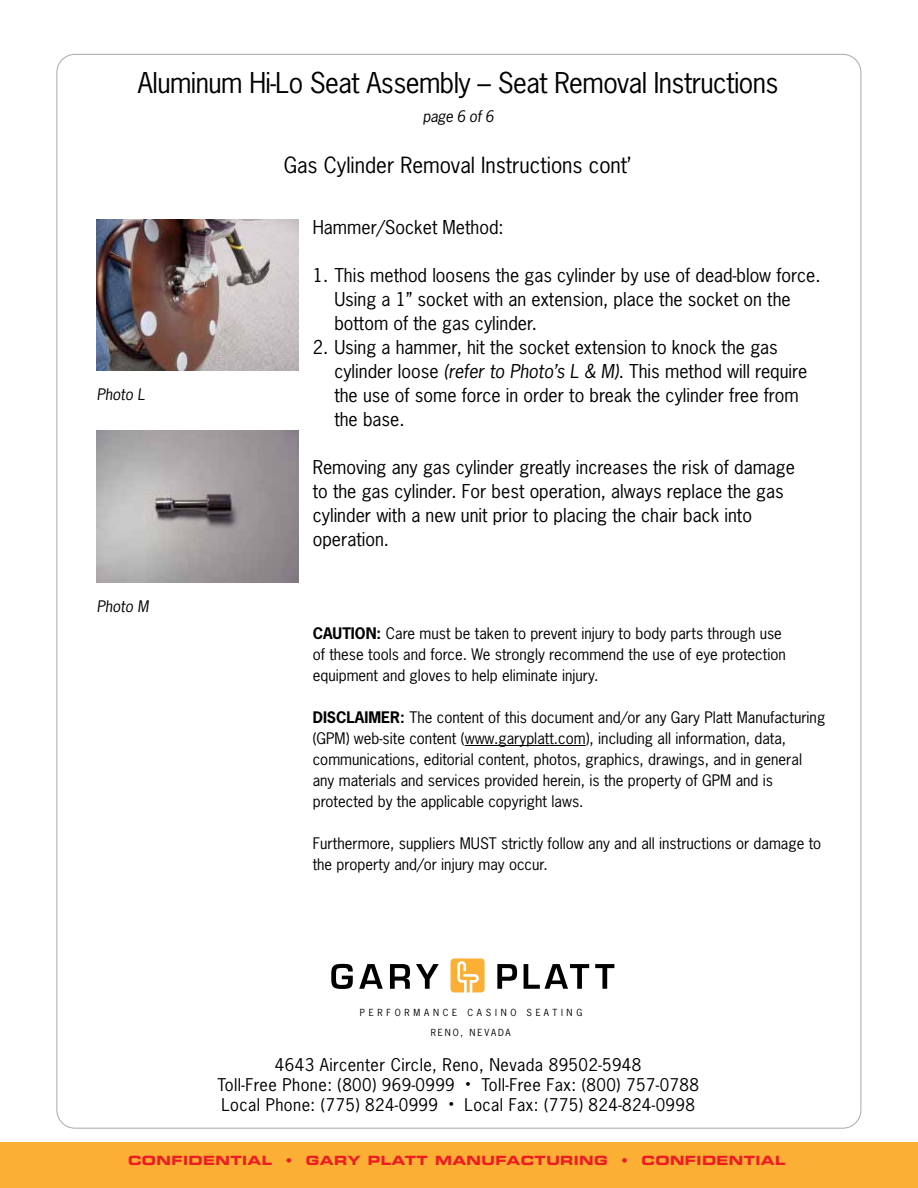
<style>
.page{position:relative;width:918px;height:1188px;background:#fff}
.page>*{position:absolute;margin:0;border:0;box-sizing:border-box;transform-origin:0 0}
.t1{font:27px "News Gothic Std";letter-spacing:-.02em;color:#000}
.t2{font:21px "News Gothic Std";color:#000}
.t3{font:18px/24px "News Gothic Std";color:#000}
.t4{font:16.5px/19.8px "News Gothic Std";letter-spacing:.025em;color:#000;text-align:center}
.t5{font:15px/21px "News Gothic Std";color:#000}
.t6{font:italic 15px "News Gothic Std";color:#000}
.t7{font:12.75px "Eurostile Bold Extended Two";letter-spacing:.03em;color:#ed1d24}
.t8{font:9.3px "News Gothic";letter-spacing:.2em;color:#000}
.t9{font:9.15px "News Gothic";letter-spacing:.405em;color:#000}
.s1{font-style:italic}
.s2{font-weight:700}
</style>
<div class="page">
<div style="left:0;top:1143px;width:918px;height:45px;background:#fbaf34"></div>
<svg style="left:451px;top:958px;width:34px;height:34px"></svg>
<svg style="left:331px;top:964px;width:22px;height:25px"></svg>
<svg style="left:359px;top:964px;width:24px;height:25px"></svg>
<svg style="left:390px;top:964px;width:20px;height:25px"></svg>
<svg style="left:416px;top:964px;width:23px;height:25px"></svg>
<svg style="left:497px;top:964px;width:20px;height:25px"></svg>
<svg style="left:524px;top:964px;width:65px;height:25px"></svg>
<svg style="left:595px;top:964px;width:19px;height:25px"></svg>
<hr style="left:465px;top:745px;width:121px;height:1px;background:#000">
<img style="left:97px;top:220px;width:201px;height:150px">
<img style="left:97px;top:431px;width:201px;height:152px">
<h1 class="t1" style="left:138px;top:65px;width:642px">Aluminum Hi-Lo Seat Assembly – Seat Removal Instructions</h1>
<p class="t6" style="left:423px;top:106px;width:72px">page 6 of 6</p>
<p class="t6" style="left:97px;top:385px;width:50px">Photo L</p>
<p class="t6" style="left:97px;top:596px;width:53px">Photo M</p>
<h2 class="t2" style="left:284px;top:152px;width:349px">Gas Cylinder Removal Instructions cont’</h2>
<p class="t3" style="left:313px;top:215px;width:193px">Hammer/Socket Method:</p>
<p class="t3" style="left:334px;top:263px;width:488px;text-indent:-22px">1. This method loosens the gas cylinder by use of dead-blow force.<br>Using a 1” socket with an extension, place the socket on the bottom of the gas cylinder.</p>
<p class="t3" style="left:334px;top:335px;width:475px;text-indent:-22px">2. Using a hammer, hit the socket extension to knock the gas cylinder loose <span class="s1">(refer to Photo’s L &amp; M)</span>. This method will require the use of some force in order to break the cylinder free from the base.</p>
<p class="t3" style="left:313px;top:455px;width:484px">Removing any gas cylinder greatly increases the risk of damage to the gas cylinder. For best operation, always replace the gas cylinder with a new unit prior to placing the chair back into operation.</p>
<p class="t5" style="left:313px;top:623px;width:475px"><span class="s2">CAUTION:</span> Care must be taken to prevent injury to body parts through use of these tools and force. We strongly recommend the use of eye protection equipment and gloves to help eliminate injury.</p>
<p class="t5" style="left:313px;top:707px;width:514px"><span class="s2">DISCLAIMER:</span> The content of this document and/or any Gary Platt Manufacturing (GPM) web-site content (www.garyplatt.com), including all information, data, communications, editorial content, photos, graphics, drawings, and in general any materials and services provided herein, is the property of GPM and is protected by the applicable copyright laws.</p>
<p class="t5" style="left:313px;top:833px;width:510px">Furthermore, suppliers MUST strictly follow any and all instructions or damage to the property and/or injury may occur.</p>
<p class="t9" style="left:360px;top:1006px;width:224px">PERFORMANCE CASINO SEATING</p>
<p class="t8" style="left:431px;top:1026px;width:81px">RENO, NEVADA</p>
<p class="t4" style="left:217px;top:1055px;width:483px">4643 Aircenter Circle, Reno, Nevada 89502-5948<br>Toll-Free Phone: (800) 969-0999 <sup>•</sup> Toll-Free Fax: (800) 757-0788<br>Local Phone: (775) 824-0999 <sup>•</sup> Local Fax: (775) 824-824-0998</p>
<p class="t7" style="left:128px;top:1152px;width:659px">CONFIDENTIAL • GARY PLATT MANUFACTURING • CONFIDENTIAL</p>
</div>
